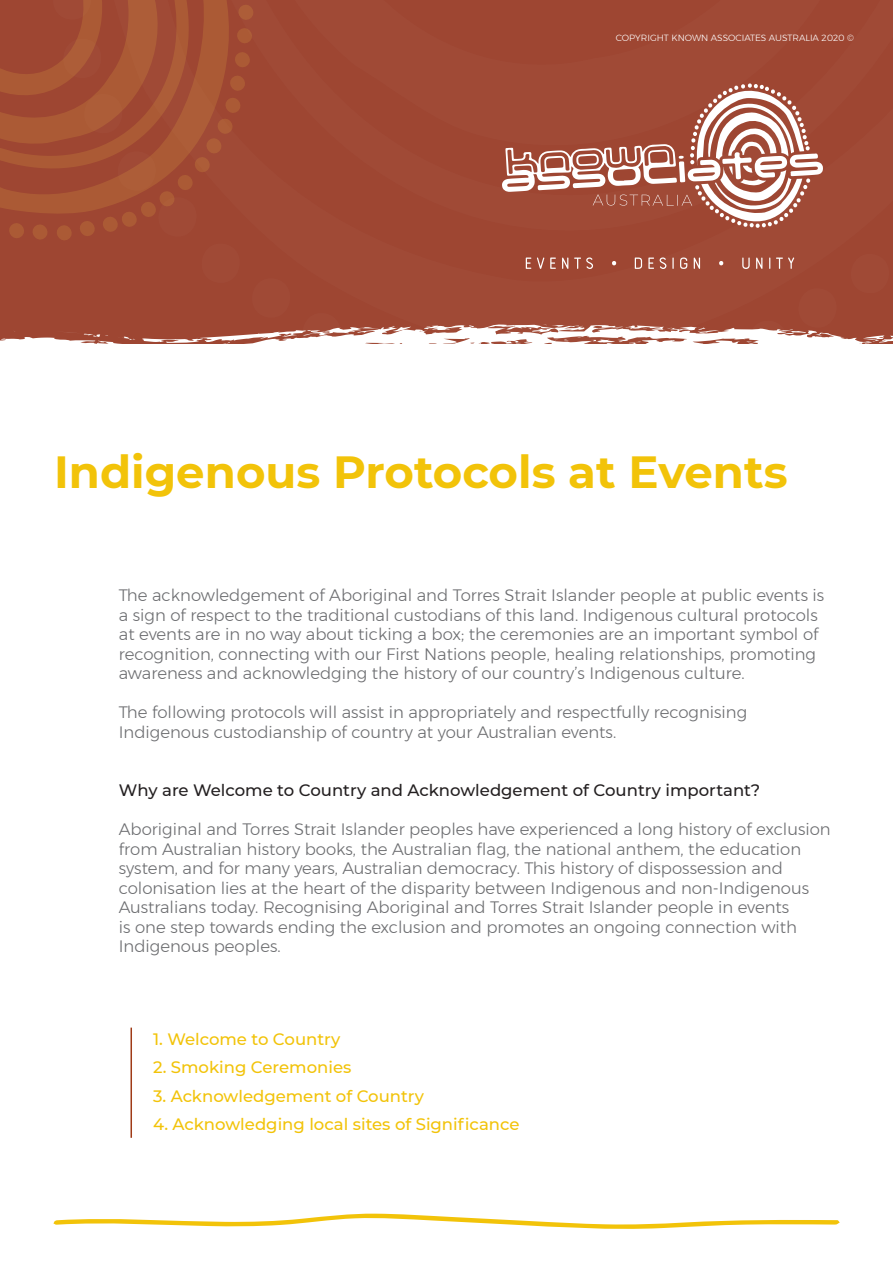
<style>
.page{position:relative;width:893px;height:1263px;background:#fff}
.page>*{position:absolute;margin:0;border:0;box-sizing:border-box;transform-origin:0 0}
.t1{font:700 45px "Montserrat";color:#f2c309}
.Basic_Copy{font:300 16.5px/19.5px "Montserrat";color:#6c6d70}
.Paragraph_Style_1{font:500 16.5px "Montserrat";color:#f2c309}
.subhead_red{font:500 16.5px "Montserrat";color:#231f20}
.Basic_Copy-2{font:300 9px "Montserrat";color:#fff}
</style>
<div class="page">
<svg style="left:0;top:0;width:893px;height:344px;background:#a55440"></svg>
<svg style="left:53px;top:1213px;width:787px;height:16px"></svg>
<hr style="left:130px;top:1027px;width:2px;height:111px;background:#9f3a16">
<p class="Basic_Copy-2" style="left:616px;top:31px;width:240px">COPYRIGHT KNOWN ASSOCIATES AUSTRALIA 2020 ©</p>
<p class="t1" style="left:54px;top:440px;width:735px">Indigenous Protocols at Events</p>
<p class="Basic_Copy" style="left:119px;top:585px;width:707px">The acknowledgement of Aboriginal and Torres Strait Islander people at public events is a sign of respect to the traditional custodians of this land. Indigenous cultural protocols at events are in no way about ticking a box; the ceremonies are an important symbol of recognition, connecting with our First Nations people, healing relationships, promoting awareness and acknowledging the history of our country’s Indigenous culture.</p>
<p class="Basic_Copy" style="left:119px;top:702px;width:630px">The following protocols will assist in appropriately and respectfully recognising<br>Indigenous custodianship of country at your Australian events.</p>
<p class="subhead_red" style="left:119px;top:779px;width:643px">Why are Welcome to Country and Acknowledgement of Country important?</p>
<p class="Basic_Copy" style="left:119px;top:819px;width:713px">Aboriginal and Torres Strait Islander peoples have experienced a long history of exclusion from Australian history books, the Australian flag, the national anthem, the education system, and for many years, Australian democracy. This history of dispossession and colonisation lies at the heart of the disparity between Indigenous and non-Indigenous Australians today. Recognising Aboriginal and Torres Strait Islander people in events<br>is one step towards ending the exclusion and promotes an ongoing connection with Indigenous peoples.</p>
<p class="Paragraph_Style_1" style="left:153px;top:1027px;width:189px">1. Welcome to Country</p>
<p class="Paragraph_Style_1" style="left:153px;top:1056px;width:200px">2. Smoking Ceremonies</p>
<p class="Paragraph_Style_1" style="left:153px;top:1084px;width:273px">3. Acknowledgement of Country</p>
<p class="Paragraph_Style_1" style="left:153px;top:1113px;width:368px">4. Acknowledging local sites of Significance</p>
</div>
